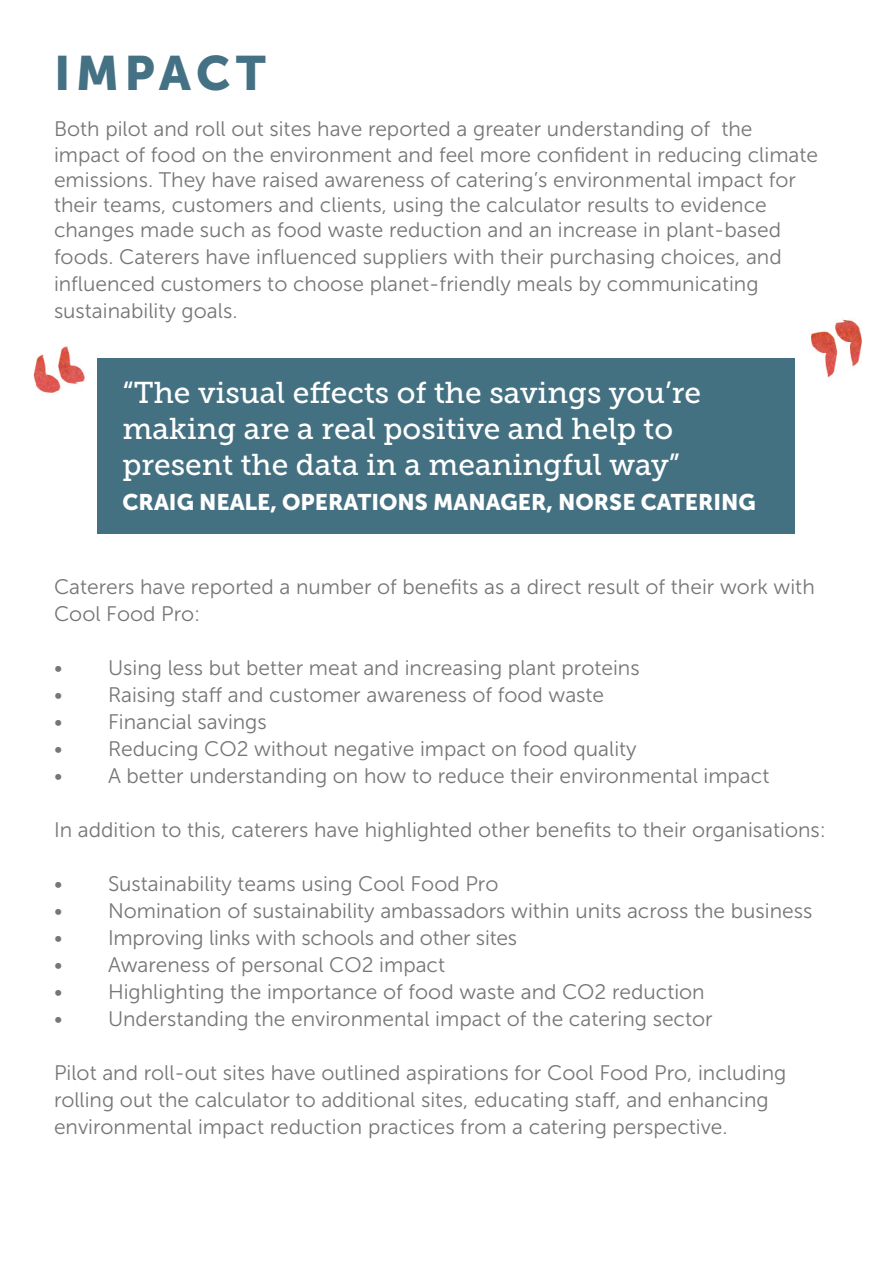
<style>
.page{position:relative;width:893px;height:1263px;background:#fff}
.page>*{position:absolute;margin:0;border:0;box-sizing:border-box;transform-origin:0 0}
.t1{font:48px "Museo Sans 900";letter-spacing:.11em;color:#457184}
.t2{font:30px/36px "Museo Slab 500";color:#fff}
.t3{font:22.5px "Museo Sans 900";color:#fff}
.t4{font:21px/26px "Museo Sans 300";color:#757678}
</style>
<div class="page">
<img style="left:811px;top:319px;width:51px;height:59px">
<div style="left:97px;top:358px;width:698px;height:176px;background:#447182"></div>
<img style="left:33px;top:346px;width:52px;height:47px">
<p class="t1" style="left:54px;top:46px;width:213px">IMPACT</p>
<p class="t4" style="left:54px;top:116px;width:766px">Both pilot and roll out sites have reported a greater understanding of the impact of food on the environment and feel more confident in reducing climate emissions. They have raised awareness of catering’s environmental impact for their teams, customers and clients, using the calculator results to evidence changes made such as food waste reduction and an increase in plant-based foods. Caterers have influenced suppliers with their purchasing choices, and influenced customers to choose planet-friendly meals by communicating sustainability goals.</p>
<p class="t2" style="left:122px;top:374px;width:580px">“The visual effects of the savings you’re making are a real positive and help to present the data in a meaningful way”</p>
<p class="t3" style="left:122px;top:489px;width:635px">CRAIG NEALE, OPERATIONS MANAGER, NORSE CATERING</p>
<p class="t4" style="left:54px;top:573px;width:762px;line-height:27px">Caterers have reported a number of benefits as a direct result of their work with<br>Cool Food Pro:</p>
<p class="t4" style="left:54px;top:655px;width:587px">• Using less but better meat and increasing plant proteins</p>
<p class="t4" style="left:54px;top:682px;width:552px">• Raising staff and customer awareness of food waste</p>
<p class="t4" style="left:54px;top:709px;width:214px">• Financial savings</p>
<p class="t4" style="left:54px;top:736px;width:584px">• Reducing CO2 without negative impact on food quality</p>
<p class="t4" style="left:54px;top:763px;width:717px">• A better understanding on how to reduce their environmental impact</p>
<p class="t4" style="left:54px;top:817px;width:773px">In addition to this, caterers have highlighted other benefits to their organisations:</p>
<p class="t4" style="left:54px;top:871px;width:446px">• Sustainability teams using Cool Food Pro</p>
<p class="t4" style="left:54px;top:898px;width:760px">• Nomination of sustainability ambassadors within units across the business</p>
<p class="t4" style="left:54px;top:925px;width:465px">• Improving links with schools and other sites</p>
<p class="t4" style="left:54px;top:952px;width:393px">• Awareness of personal CO2 impact</p>
<p class="t4" style="left:54px;top:979px;width:652px">• Highlighting the importance of food waste and CO2 reduction</p>
<p class="t4" style="left:54px;top:1006px;width:660px">• Understanding the environmental impact of the catering sector</p>
<p class="t4" style="left:54px;top:1059px;width:734px;line-height:27px">Pilot and roll-out sites have outlined aspirations for Cool Food Pro, including rolling out the calculator to additional sites, educating staff, and enhancing environmental impact reduction practices from a catering perspective.</p>
</div>
